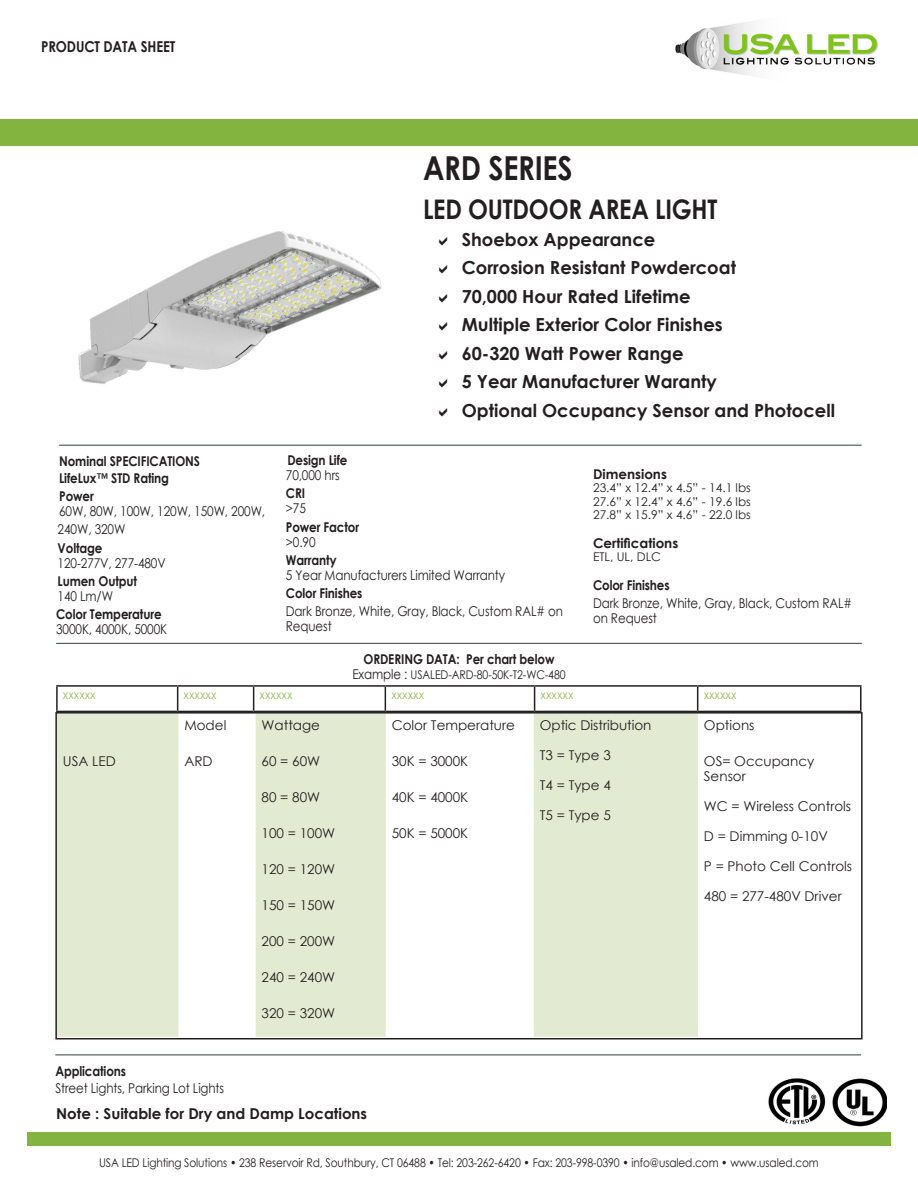
<style>
.page{position:relative;width:918px;height:1188px;background:#fff}
.page>*{position:absolute;margin:0;border:0;box-sizing:border-box;transform-origin:0 0}
.USA_LED_Product_Name{font:700 33px "Century Gothic";letter-spacing:-.01em;color:#231f20;scale:.88 1}
.USA_LED_Product_Name-2{font:700 27px "Century Gothic";letter-spacing:-.01em;color:#231f20;scale:.88 1}
.t1{font:700 18px "Century Gothic";color:#231f20}
.t2{font:700 15px "Century Gothic";color:#231f20}
.t3{font:700 15px "Century Gothic";color:#231f20;scale:.88 1}
.USA_LED_Section_Text{font:13.5px/15px "Century Gothic";color:#231f20;scale:.88 1}
.USA_LED_Section_Text-2{font:13.5px/15px "Century Gothic";color:#231f20}
.USA_LED_Section_Text-3{font:700 13.5px/15px "Century Gothic";letter-spacing:-.01em;color:#231f20;scale:.88 1}
.USA_LED_Section_Head{font:700 13.5px "Century Gothic";letter-spacing:-.01em;color:#231f20;scale:.88 1}
.USA_LED_Section_Head-2{font:700 13.5px "Century Gothic";letter-spacing:-.01em;color:#231f20}
.USA_LED_Section_Head-3{font:12px "Century Gothic";letter-spacing:-.01em;color:#231f20;scale:.88 1}
.USA_LED_Section_Head-4{font:12px "Century Gothic";letter-spacing:-.01em;color:#231f20}
.t4{font:9px "Century Gothic";color:#84b440}
.s1{font-weight:700}
.s2{font-weight:400}
.s3{font-size:13.5px}
</style>
<div class="page">
<hr style="left:56px;top:643px;width:806px;height:1px;background:#313e48">
<div style="left:0;top:119px;width:918px;height:27px;background:#84b440"></div>
<div style="left:27px;top:1132px;width:864px;height:14px;background:#84b440"></div>
<hr style="left:59px;top:445px;width:803px;height:1px;background:#313e48">
<img style="left:675px;top:21px;width:203px;height:55px">
<img style="left:78px;top:231px;width:304px;height:153px">
<svg style="left:58px;top:715px;width:640px;height:322px;fill:#e2ebd2"></svg>
<div style="left:55px;top:712px;width:808px;height:328px;border:2px solid #231f20"></div>
<hr style="left:56px;top:685px;width:122px;height:2px;background:#231f20">
<hr style="left:56px;top:687px;width:2px;height:24px;background:#231f20">
<hr style="left:178px;top:685px;width:76px;height:2px;background:#231f20">
<svg style="left:177px;top:687px;width:1px;height:24px"></svg>
<hr style="left:254px;top:685px;width:131px;height:2px;background:#231f20">
<svg style="left:253px;top:687px;width:1px;height:24px"></svg>
<hr style="left:385px;top:685px;width:150px;height:2px;background:#231f20">
<svg style="left:385px;top:687px;width:1px;height:24px"></svg>
<hr style="left:535px;top:685px;width:163px;height:2px;background:#231f20">
<svg style="left:534px;top:687px;width:1px;height:24px"></svg>
<hr style="left:698px;top:685px;width:164px;height:2px;background:#231f20">
<svg style="left:697px;top:687px;width:1px;height:24px"></svg>
<hr style="left:860px;top:687px;width:2px;height:24px;background:#231f20">
<hr style="left:56px;top:711px;width:122px;height:1px;background:#231f20">
<hr style="left:178px;top:711px;width:76px;height:1px;background:#231f20">
<hr style="left:254px;top:711px;width:131px;height:1px;background:#231f20">
<hr style="left:385px;top:711px;width:150px;height:1px;background:#231f20">
<hr style="left:535px;top:711px;width:163px;height:1px;background:#231f20">
<hr style="left:698px;top:711px;width:164px;height:1px;background:#231f20">
<hr style="left:55px;top:1055px;width:806px;height:1px;background:#313e48">
<img style="left:768px;top:1078px;width:119px;height:49px">
<p class="t3" style="left:41px;top:35px;width:154px">PRODUCT DATA SHEET</p>
<p class="USA_LED_Section_Head" style="left:59px;top:451px;width:162px">Nominal SPECIFICATIONS</p>
<p class="USA_LED_Section_Text-3" style="left:59px;top:470px;width:127px">LifeLux™ STD Rating</p>
<p class="USA_LED_Section_Text" style="left:59px;top:489px;width:236px"><span class="s1">Power<br></span>60W, 80W, 100W, 120W, 150W, 200W,</p>
<p class="USA_LED_Section_Text" style="left:58px;top:522px;width:79px">240W, 320W</p>
<p class="USA_LED_Section_Text" style="left:58px;top:540px;width:124px"><span class="s1">Voltage<br></span>120-277V, 277-480V</p>
<p class="USA_LED_Section_Text-3" style="left:58px;top:573px;width:92px">Lumen Output<br><span class="s2">140 Lm/W</span></p>
<p class="USA_LED_Section_Text" style="left:56px;top:607px;width:128px"><span class="s1">Color Temperature<br></span>3000K, 4000K, 5000K</p>
<p class="USA_LED_Product_Name" style="left:423px;top:143px;width:171px">ARD SERIES</p>
<p class="USA_LED_Product_Name-2" style="left:423px;top:189px;width:336px">LED OUTDOOR AREA LIGHT</p>
<p class="t1" style="left:462px;top:225px;width:195px">Shoebox Appearance</p>
<p class="t1" style="left:462px;top:254px;width:276px">Corrosion Resistant Powdercoat</p>
<p class="t1" style="left:462px;top:282px;width:230px">70,000 Hour Rated Lifetime</p>
<p class="t1" style="left:462px;top:311px;width:262px">Multiple Exterior Color Finishes</p>
<p class="t1" style="left:462px;top:339px;width:223px">60-320 Watt Power Range</p>
<p class="t1" style="left:462px;top:368px;width:257px">5 Year Manufacturer Waranty</p>
<p class="t1" style="left:462px;top:396px;width:375px">Optional Occupancy Sensor and Photocell</p>
<p class="USA_LED_Section_Text-3" style="left:286px;top:452px;width:72px">Design Life<br><span class="s2">70,000 hrs</span></p>
<p class="USA_LED_Section_Text-3" style="left:286px;top:485px;width:24px">CRI <span class="s2">&gt;75</span></p>
<p class="USA_LED_Section_Text-3" style="left:286px;top:519px;width:85px">Power Factor <span class="s2">&gt;0.90</span></p>
<p class="USA_LED_Section_Text" style="left:286px;top:552px;width:251px"><span class="s1">Warranty<br></span>5 Year Manufacturers Limited Warranty</p>
<p class="USA_LED_Section_Text-3" style="left:286px;top:585px;width:89px">Color Finishes</p>
<p class="USA_LED_Section_Text" style="left:286px;top:604px;width:316px">Dark Bronze, White, Gray, Black, Custom RAL# on<br>Request</p>
<p class="USA_LED_Section_Head" style="left:363px;top:649px;width:219px">ORDERING DATA: Per chart below</p>
<p class="USA_LED_Section_Head-3" style="left:352px;top:666px;width:244px"><span class="s3">Example :</span> USALED-ARD-80-50K-T2-WC-480</p>
<p class="USA_LED_Section_Head-2" style="left:593px;top:464px;width:75px">Dimensions</p>
<p class="USA_LED_Section_Head-4" style="left:593px;top:480px;width:159px">23.4” x 12.4” x 4.5” - 14.1 lbs</p>
<p class="USA_LED_Section_Head-4" style="left:593px;top:493px;width:159px">27.6” x 12.4” x 4.6” - 19.6 lbs</p>
<p class="USA_LED_Section_Head-4" style="left:593px;top:507px;width:159px">27.8” x 15.9” x 4.6” - 22.0 lbs</p>
<p class="USA_LED_Section_Head-2" style="left:593px;top:533px;width:87px">Certifications</p>
<p class="USA_LED_Section_Head-4" style="left:593px;top:549px;width:70px">ETL, UL, DLC</p>
<p class="USA_LED_Section_Text-3" style="left:593px;top:577px;width:89px">Color Finishes</p>
<p class="USA_LED_Section_Text" style="left:593px;top:596px;width:296px">Dark Bronze, White, Gray, Black, Custom RAL# on Request</p>
<p class="t4" style="left:63px;top:689px;width:34px">XXXXXX</p>
<p class="t4" style="left:184px;top:689px;width:34px">XXXXXX</p>
<p class="t4" style="left:260px;top:689px;width:34px">XXXXXX</p>
<p class="t4" style="left:391px;top:689px;width:34px">XXXXXX</p>
<p class="t4" style="left:541px;top:689px;width:34px">XXXXXX</p>
<p class="t4" style="left:704px;top:689px;width:34px">XXXXXX</p>
<p class="USA_LED_Section_Text-2" style="left:63px;top:753px;width:54px">USA LED</p>
<p class="USA_LED_Section_Text-2" style="left:184px;top:717px;width:43px">Model</p>
<p class="USA_LED_Section_Text-2" style="left:184px;top:753px;width:30px">ARD</p>
<p class="USA_LED_Section_Text-2" style="left:262px;top:717px;width:60px">Wattage</p>
<p class="USA_LED_Section_Text-2" style="left:262px;top:753px;width:60px">60 = 60W</p>
<p class="USA_LED_Section_Text-2" style="left:262px;top:789px;width:60px">80 = 80W</p>
<p class="USA_LED_Section_Text-2" style="left:262px;top:825px;width:75px">100 = 100W</p>
<p class="USA_LED_Section_Text-2" style="left:262px;top:861px;width:75px">120 = 120W</p>
<p class="USA_LED_Section_Text-2" style="left:262px;top:897px;width:75px">150 = 150W</p>
<p class="USA_LED_Section_Text-2" style="left:262px;top:933px;width:75px">200 = 200W</p>
<p class="USA_LED_Section_Text-2" style="left:262px;top:969px;width:75px">240 = 240W</p>
<p class="USA_LED_Section_Text-2" style="left:262px;top:1005px;width:75px">320 = 320W</p>
<p class="USA_LED_Section_Head" style="left:55px;top:1060px;width:82px">Applications</p>
<p class="USA_LED_Section_Text" style="left:55px;top:1080px;width:193px">Street Lights, Parking Lot Lights</p>
<p class="t2" style="left:56px;top:1103px;width:313px">Note : Suitable for Dry and Damp Locations</p>
<p class="USA_LED_Section_Text-2" style="left:392px;top:717px;width:125px">Color Temperature</p>
<p class="USA_LED_Section_Text-2" style="left:392px;top:753px;width:78px">30K = 3000K</p>
<p class="USA_LED_Section_Text-2" style="left:392px;top:789px;width:78px">40K = 4000K</p>
<p class="USA_LED_Section_Text-2" style="left:392px;top:825px;width:78px">50K = 5000K</p>
<p class="USA_LED_Section_Text-2" style="left:540px;top:717px;width:113px">Optic Distribution</p>
<p class="USA_LED_Section_Text-2" style="left:540px;top:747px;width:73px">T3 = Type 3</p>
<p class="USA_LED_Section_Text-2" style="left:540px;top:777px;width:73px">T4 = Type 4</p>
<p class="USA_LED_Section_Text-2" style="left:540px;top:807px;width:73px">T5 = Type 5</p>
<p class="USA_LED_Section_Text-2" style="left:704px;top:717px;width:52px">Options</p>
<p class="USA_LED_Section_Text-2" style="left:704px;top:753px;width:112px">OS= Occupancy<br>Sensor</p>
<p class="USA_LED_Section_Text-2" style="left:704px;top:798px;width:149px">WC = Wireless Controls</p>
<p class="USA_LED_Section_Text-2" style="left:704px;top:828px;width:125px">D = Dimming 0-10V</p>
<p class="USA_LED_Section_Text-2" style="left:704px;top:858px;width:150px">P = Photo Cell Controls</p>
<p class="USA_LED_Section_Text-2" style="left:704px;top:888px;width:139px">480 = 277-480V Driver</p>
<p class="USA_LED_Section_Head-3" style="left:99px;top:1155px;width:819px">USA LED Lighting Solutions • 238 Reservoir Rd, Southbury, CT 06488 • Tel: 203-262-6420 • Fax: 203-998-0390 • info@usaled.com • www.usaled.com</p>
</div>
